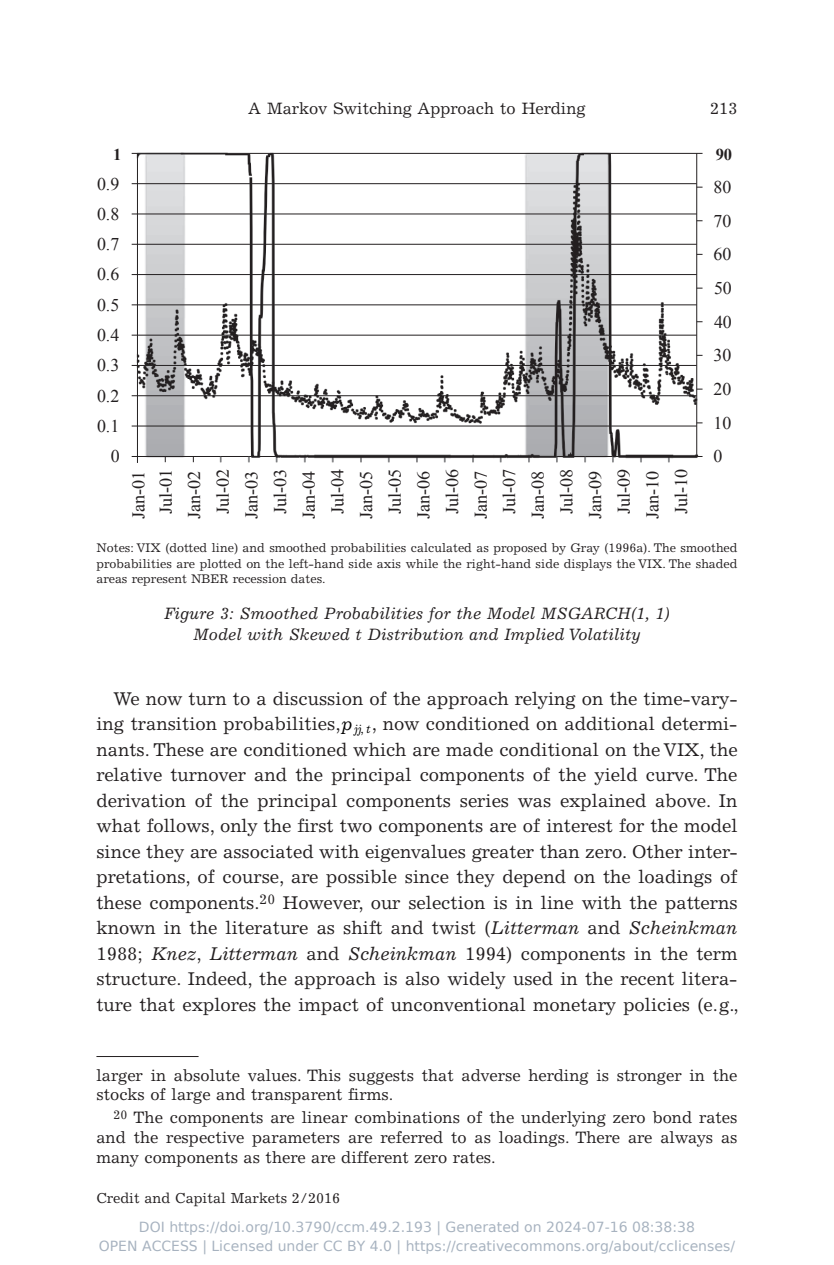
<style>
.page{position:relative;width:834px;height:1265px;background:#fff}
.page>*{position:absolute;margin:0;border:0;box-sizing:border-box;transform-origin:0 0}
.t1{font:18.4px/25.6px "Excelsior LT Std";color:#231f20;text-align:justify}
.t2{font:17.8px/28.6px "Times New Roman";color:#231f20;text-align:justify}
.t3{font:700 16.6px "Times New Roman";color:#231f20}
.t4{font:16.4px/19.8px "Excelsior LT Std";color:#231f20}
.t5{font:italic 16.4px/21.2px "Excelsior LT Std";color:#231f20;text-align:center}
.t6{font:14.4px "Excelsior LT Std";color:#231f20}
.t7{font:14px "DejaVu Sans";color:rgb(36 64 97/.4)}
.t8{font:12.4px/15.6px "Excelsior LT Std";color:#231f20;text-align:justify}
.s1{font-style:italic;font-size:18px;color:#000}
.s2{font-style:italic}
</style>
<div class="page">
<hr style="left:96px;top:1055px;width:102px;height:1px;background:#231f20">
<hr style="left:132px;top:425px;width:564px;height:1px;background:#231f20">
<hr style="left:132px;top:395px;width:564px;height:1px;background:#231f20">
<hr style="left:132px;top:365px;width:564px;height:1px;background:#231f20">
<hr style="left:132px;top:335px;width:564px;height:1px;background:#231f20">
<hr style="left:132px;top:304px;width:564px;height:1px;background:#231f20">
<hr style="left:132px;top:274px;width:564px;height:1px;background:#231f20">
<hr style="left:132px;top:244px;width:564px;height:1px;background:#231f20">
<hr style="left:132px;top:214px;width:564px;height:1px;background:#231f20">
<hr style="left:132px;top:183px;width:564px;height:1px;background:#231f20">
<hr style="left:132px;top:153px;width:570px;height:1px;background:#231f20">
<hr style="left:132px;top:456px;width:570px;height:1px;background:#231f20">
<img style="left:136px;top:152px;width:562px;height:311px">
<p class="t4" style="left:248px;top:99px;width:339px">A Markov Switching Approach to Herding</p>
<p class="t4" style="left:709px;top:99px;width:29px">213</p>
<p class="t3" style="left:113px;top:143px;width:10px">1</p>
<p class="t3" style="left:715px;top:143px;width:18px">90</p>
<p class="t2" style="left:97px;top:169px;width:24px">0.9</p>
<p class="t2" style="left:713px;top:172px;width:19px">80</p>
<p class="t2" style="left:97px;top:199px;width:24px">0.8</p>
<p class="t2" style="left:713px;top:206px;width:19px">70</p>
<p class="t2" style="left:97px;top:229px;width:24px">0.7</p>
<p class="t2" style="left:97px;top:260px;width:24px">0.6</p>
<p class="t2" style="left:97px;top:290px;width:24px">0.5</p>
<p class="t2" style="left:97px;top:319px;width:24px;line-height:30.2px">0.4<br>0.3</p>
<p class="t2" style="left:97px;top:381px;width:24px">0.2</p>
<p class="t2" style="left:713px;top:240px;width:19px">60</p>
<p class="t2" style="left:713px;top:273px;width:19px">50</p>
<p class="t2" style="left:713px;top:307px;width:19px">40</p>
<p class="t2" style="left:713px;top:340px;width:19px">30</p>
<p class="t2" style="left:713px;top:374px;width:19px">20</p>
<p class="t2" style="left:97px;top:411px;width:24px">0.1</p>
<p class="t2" style="left:713px;top:408px;width:19px">10</p>
<p class="t2" style="left:111px;top:441px;width:10px">0</p>
<p class="t2" style="left:713px;top:441px;width:10px">0</p>
<p class="t2" style="left:124px;top:519px;width:51px;rotate:-90deg">Jan-01<br>Jul-01<br>Jan-02<br>Jul-02<br>Jan-03<br>Jul-03<br>Jan-04<br>Jul-04<br>Jan-05<br>Jul-05<br>Jan-06<br>Jul-06<br>Jan-07<br>Jul-07<br>Jan-08<br>Jul-08<br>Jan-09<br>Jul-09<br>Jan-10<br>Jul-10</p>
<p class="t8" style="left:96px;top:540px;width:642px">Notes: VIX (dotted line) and smoothed probabilities calculated as proposed by Gray (1996a). The smoothed probabilities are plotted on the left-hand side axis while the right-hand side displays the VIX. The shaded areas represent NBER recession dates.</p>
<p class="t5" style="left:164px;top:602px;width:508px">Figure 3: Smoothed Probabilities for the Model MSGARCH(1, 1)<br>Model with Skewed t Distribution and Implied Volatility</p>
<p class="t1" style="left:96px;top:685px;width:643px;text-indent:17px">We now turn to a discussion of the approach relying on the time-vary&shy;ing transition probabilities,<span class="s1">p</span><sub>jj</sub> <sub>t</sub><sub>,</sub> , now conditioned on additional determi&shy;nants. These are conditioned which are made conditional on the VIX, the relative turnover and the principal components of the yield curve. The derivation of the principal components series was explained above. In what follows, only the first two components are of interest for the model since they are associated with eigenvalues greater than zero. Other inter&shy;pretations, of course, are possible since they depend on the loadings of these components.<sup>20</sup> However, our selection is in line with the patterns known in the literature as shift and twist (<span class="s2">Litterman</span> and <span class="s2">Scheinkman </span>1988; <span class="s2">Knez</span>, <span class="s2">Litterman</span> and <span class="s2">Scheinkman</span> 1994) components in the term structure. Indeed, the approach is also widely used in the recent litera&shy;ture that explores the impact of unconventional monetary policies (e.g.,</p>
<p class="t4" style="left:96px;top:1065px;width:642px">larger in absolute values. This suggests that adverse herding is stronger in the stocks of large and transparent firms.</p>
<p class="t4" style="left:96px;top:1107px;width:642px;text-align:justify;text-indent:17px"><sup>20</sup> The components are linear combinations of the underlying zero bond rates and the respective parameters are referred to as loadings. There are always as many components as there are different zero rates.</p>
<p class="t6" style="left:96px;top:1189px;width:245px">Credit and Capital Markets 2 / 2016</p>
<p class="t7" style="left:139px;top:1219px;width:557px">DOI https://doi.org/10.3790/ccm.49.2.193 | Generated on 2024-07-16 08:38:38</p>
<p class="t7" style="left:99px;top:1237px;width:637px">OPEN ACCESS | Licensed under CC BY 4.0 | https://creativecommons.org/about/cclicenses/</p>
</div>
